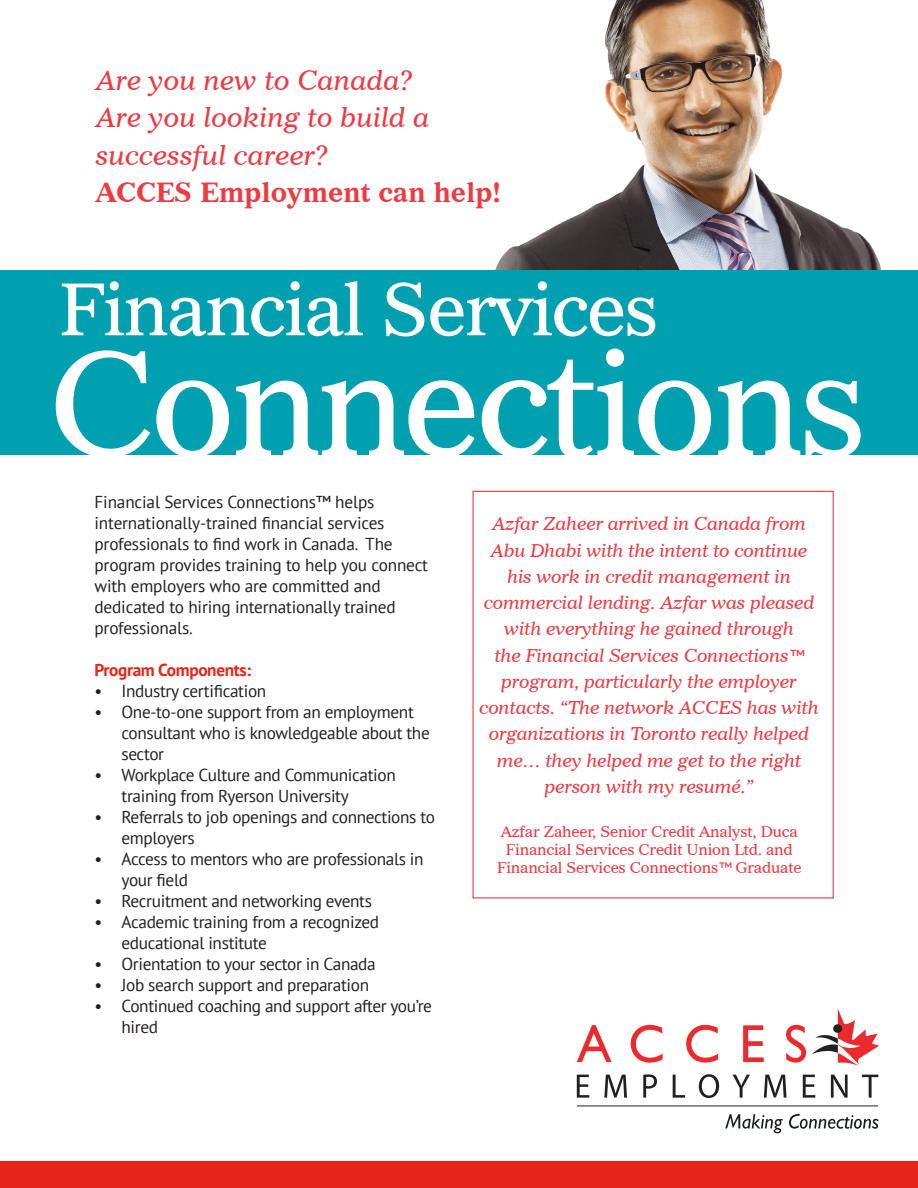
<style>
.page{position:relative;width:918px;height:1188px;background:#fff}
.page>*{position:absolute;margin:0;border:0;box-sizing:border-box;transform-origin:0 0}
.t1{font:142.5px "Imperial BT";letter-spacing:-.025em;color:#fff}
.t2{font:72px "Imperial BT";letter-spacing:-.025em;color:#fff}
.t3{font:italic 27px "Imperial BT";color:#ee3a41}
.t4{font:700 27px "Imperial BT";color:#ee3a41}
.t5{font:italic 18px/26.2px "Imperial BT";letter-spacing:-.01em;color:#ee3a41;text-align:center}
.t6{font:17.25px/21px "PT Sans";letter-spacing:-.02em;color:#231f20}
.t7{font:700 17.25px "PT Sans";letter-spacing:-.02em;color:#e72419}
.t8{font:15px/18px "Imperial BT";letter-spacing:-.01em;color:#ee3a41;text-align:center}
.s1{font-family:"PT Sans";font-size:17.25px}
.s2{font-family:"PT Sans";font-style:italic}
</style>
<div class="page">
<img style="left:495px;top:0;width:386px;height:270px">
<div style="left:0;top:270px;width:918px;height:185px;background:#00a0b0"></div>
<div style="left:0;top:1161px;width:918px;height:27px;background:#e72419"></div>
<svg style="left:577px;top:1025px;width:35px;height:37px"></svg>
<svg style="left:631px;top:1025px;width:32px;height:38px"></svg>
<svg style="left:686px;top:1025px;width:32px;height:38px"></svg>
<svg style="left:743px;top:1025px;width:21px;height:37px"></svg>
<svg style="left:786px;top:1025px;width:20px;height:38px"></svg>
<svg style="left:577px;top:1075px;width:12px;height:23px"></svg>
<svg style="left:604px;top:1075px;width:23px;height:23px"></svg>
<svg style="left:643px;top:1074px;width:14px;height:24px"></svg>
<svg style="left:673px;top:1075px;width:12px;height:23px"></svg>
<svg style="left:699px;top:1074px;width:20px;height:24px"></svg>
<svg style="left:733px;top:1075px;width:17px;height:23px"></svg>
<svg style="left:764px;top:1075px;width:23px;height:23px"></svg>
<svg style="left:803px;top:1075px;width:12px;height:23px"></svg>
<svg style="left:831px;top:1075px;width:17px;height:23px"></svg>
<svg style="left:862px;top:1075px;width:16px;height:23px"></svg>
<svg style="left:812px;top:1009px;width:67px;height:57px"></svg>
<div style="left:833px;top:1024px;width:9px;height:9px;background:#231f20;border-radius:50%"></div>
<svg style="left:725px;top:1114px;width:58px;height:19px"></svg>
<svg style="left:789px;top:1114px;width:89px;height:15px"></svg>
<hr style="left:577px;top:1105px;width:301px;height:1px;background:#231f20">
<div style="left:472px;top:491px;width:362px;height:407px;border:1px solid #ee3a41"></div>
<p class="t3" style="left:96px;top:64px;width:318px">Are you new to Canada?</p>
<p class="t3" style="left:96px;top:101px;width:335px">Are you looking to build a</p>
<p class="t3" style="left:96px;top:139px;width:234px">successful career?</p>
<p class="t4" style="left:96px;top:176px;width:406px">ACCES Employment can help!</p>
<p class="t2" style="left:59px;top:266px;width:601px">Financial Services</p>
<p class="t1" style="left:49px;top:317px;width:820px">Connections</p>
<p class="t6" style="left:94px;top:491px;width:335px">Financial Services Connections™ helps internationally-trained financial services professionals to find work in Canada. The program provides training to help you connect with employers who are committed and dedicated to hiring internationally trained professionals.</p>
<p class="t7" style="left:94px;top:659px;width:158px">Program Components:</p>
<p class="t6" style="left:94px;top:680px;width:173px">• Industry certification</p>
<p class="t6" style="left:122px;top:701px;width:310px;text-indent:-27px">• One-to-one support from an employment consultant who is knowledgeable about the sector</p>
<p class="t6" style="left:122px;top:764px;width:276px;text-indent:-27px">• Workplace Culture and Communication training from Ryerson University</p>
<p class="t6" style="left:122px;top:806px;width:315px;text-indent:-27px">• Referrals to job openings and connections to employers</p>
<p class="t6" style="left:122px;top:848px;width:304px;text-indent:-27px">• Access to mentors who are professionals in your field</p>
<p class="t6" style="left:94px;top:890px;width:279px">• Recruitment and networking events</p>
<p class="t6" style="left:122px;top:911px;width:259px;text-indent:-27px">• Academic training from a recognized educational institute</p>
<p class="t6" style="left:94px;top:953px;width:283px">• Orientation to your sector in Canada</p>
<p class="t6" style="left:94px;top:974px;width:276px">• Job search support and preparation</p>
<p class="t6" style="left:122px;top:995px;width:312px;text-indent:-27px">• Continued coaching and support after you’re hired</p>
<p class="t5" style="left:480px;top:511px;width:341px">Azfar Zaheer arrived in Canada from Abu Dhabi with the intent to continue his work in credit management in commercial lending. Azfar was pleased with everything he gained through<br>the Financial Services Connections<span class="s1">™ </span>program, particularly the employer contacts. “The network ACCES has with organizations in Toronto really helped me… they helped me get to the right person with my resumé.”</p>
<p class="t8" style="left:497px;top:823px;width:306px">Azfar Zaheer, Senior Credit Analyst, Duca<br>Financial Services Credit Union Ltd. and<br>Financial Services Connections<span class="s2">™</span> Graduate</p>
</div>
